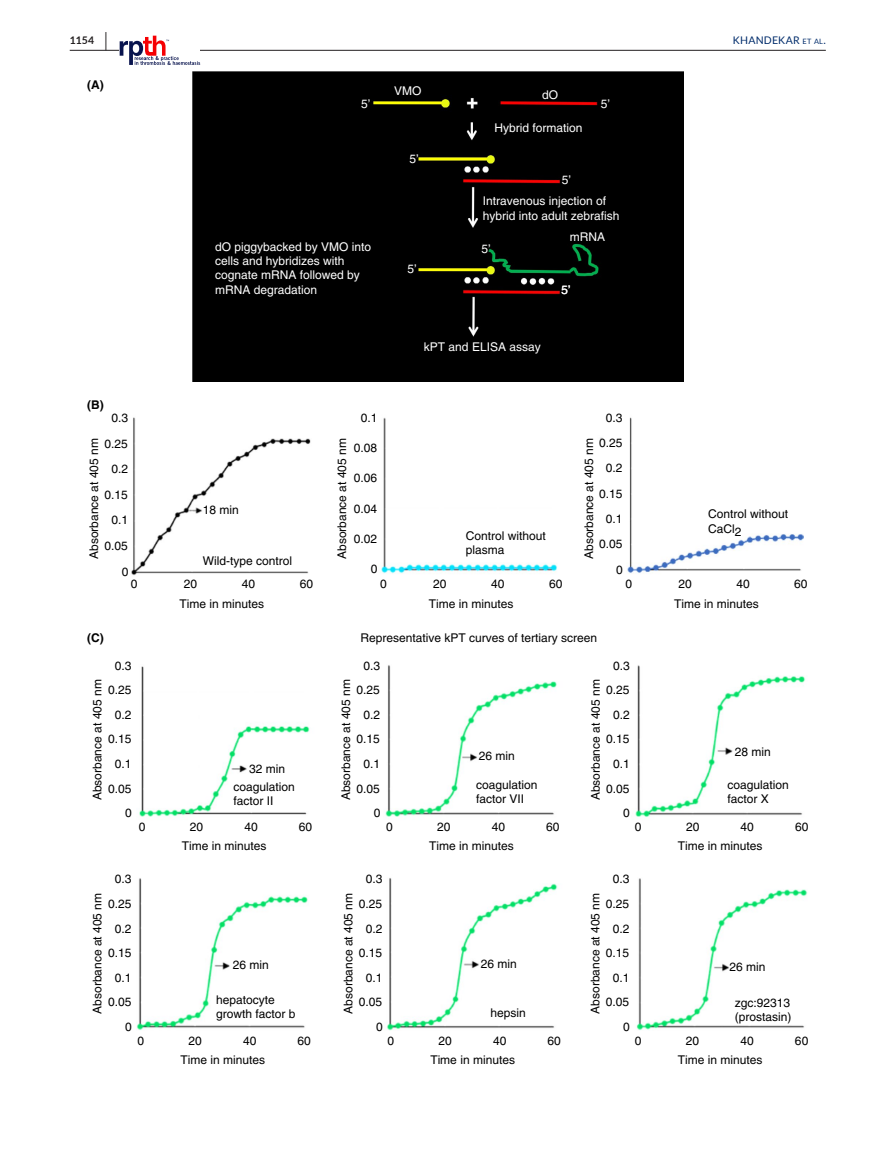
<style>
.page{position:relative;width:893px;height:1174px;background:#fff}
.page>*{position:absolute;margin:0;border:0;box-sizing:border-box;transform-origin:0 0}
.t1{font:12px/19.4px "Helvetica";color:#000}
.t2{font:12px/14.4px "Helvetica";color:#fff}
.t3{font:700 12px "Helvetica";color:#000}
.t4{font:10.5px "Lato";letter-spacing:.025em;color:#002c6b}
.t5{font:700 10.5px "Lato";color:#231f20}
.s1{font-size:19.5px}
.s2{font-size:7.35px}
</style>
<div class="page">
<hr style="left:70px;top:50px;width:756px;height:1px;background:#231f20">
<svg style="left:120px;top:36px;width:80px;height:29px"></svg>
<img style="left:131px;top:417px;width:672px;height:159px">
<img style="left:137px;top:665px;width:670px;height:365px">
<div style="left:193px;top:72px;width:491px;height:309px;background:#000"></div>
<p class="t5" style="left:70px;top:33px;width:39px">1154 <span class="s1">|</span></p>
<p class="t4" style="left:733px;top:33px;width:94px">KHANDEKAR <span class="s2">et al</span>.</p>
<p class="t2" style="left:394px;top:84px;width:29px">VMO</p>
<p class="t2" style="left:542px;top:87px;width:18px">dO</p>
<p class="t2" style="left:361px;top:97px;width:11px">5’</p>
<p class="t2" style="left:601px;top:97px;width:11px">5’</p>
<p class="t3" style="left:87px;top:77px;width:18px">(A)</p>
<p class="t3" style="left:87px;top:397px;width:18px">(B)</p>
<p class="t1" style="left:111px;top:408px;width:18px">0.3</p>
<p class="t2" style="left:215px;top:239px;width:158px">dO piggybacked by VMO into cells and hybridizes with cognate mRNA followed by mRNA degradation</p>
<p class="t1" style="left:361px;top:408px;width:18px">0.1</p>
<p class="t2" style="left:409px;top:152px;width:11px">5’</p>
<p class="t2" style="left:407px;top:261px;width:11px">5’</p>
<p class="t2" style="left:494px;top:120px;width:90px">Hybrid formation</p>
<p class="t2" style="left:562px;top:173px;width:11px">5’</p>
<p class="t2" style="left:483px;top:194px;width:138px">Intravenous injection of hybrid into adult zebrafish</p>
<p class="t2" style="left:481px;top:241px;width:11px">5’</p>
<p class="t2" style="left:570px;top:229px;width:37px">mRNA</p>
<p class="t2" style="left:561px;top:282px;width:11px">5’</p>
<p class="t2" style="left:424px;top:340px;width:118px">kPT and ELISA assay</p>
<p class="t1" style="left:606px;top:408px;width:18px">0.3</p>
<p class="t1" style="left:599px;top:433px;width:25px">0.25</p>
<p class="t1" style="left:84px;top:559px;width:122px;rotate:-90deg">Absorbance at 405 nm</p>
<p class="t1" style="left:332px;top:559px;width:122px;rotate:-90deg">Absorbance at 405 nm</p>
<p class="t1" style="left:579px;top:559px;width:122px;rotate:-90deg">Absorbance at 405 nm</p>
<p class="t1" style="left:105px;top:434px;width:25px">0.25</p>
<p class="t1" style="left:354px;top:438px;width:25px">0.08</p>
<p class="t1" style="left:606px;top:458px;width:18px">0.2</p>
<p class="t1" style="left:111px;top:459px;width:18px">0.2</p>
<p class="t1" style="left:354px;top:468px;width:25px">0.06</p>
<p class="t1" style="left:599px;top:484px;width:25px">0.15</p>
<p class="t1" style="left:105px;top:485px;width:25px">0.15</p>
<p class="t1" style="left:354px;top:499px;width:25px">0.04</p>
<p class="t1" style="left:203px;top:500px;width:38px">18 min</p>
<p class="t1" style="left:606px;top:509px;width:18px">0.1</p>
<p class="t1" style="left:111px;top:510px;width:18px">0.1</p>
<p class="t1" style="left:466px;top:528px;width:82px;line-height:14.4px">Control without plasma</p>
<p class="t1" style="left:354px;top:529px;width:25px">0.02</p>
<p class="t1" style="left:599px;top:534px;width:25px">0.05</p>
<p class="t1" style="left:105px;top:536px;width:25px">0.05</p>
<p class="t1" style="left:203px;top:550px;width:91px">Wild-type control</p>
<p class="t1" style="left:122px;top:562px;width:8px">0</p>
<p class="t1" style="left:371px;top:559px;width:8px">0</p>
<p class="t1" style="left:616px;top:560px;width:8px">0</p>
<p class="t1" style="left:708px;top:506px;width:82px;line-height:14.4px">Control without<br>CaCl2</p>
<p class="t3" style="left:87px;top:631px;width:18px">(C)</p>
<p class="t1" style="left:131px;top:574px;width:8px">0</p>
<p class="t1" style="left:180px;top:574px;width:86px;text-indent:4px">20<br>Time in minutes</p>
<p class="t1" style="left:242px;top:574px;width:15px">40</p>
<p class="t1" style="left:300px;top:574px;width:15px">60</p>
<p class="t1" style="left:380px;top:574px;width:8px">0</p>
<p class="t1" style="left:429px;top:574px;width:86px;text-indent:4px">20<br>Time in minutes</p>
<p class="t1" style="left:360px;top:628px;width:238px">Representative kPT curves of tertiary screen</p>
<p class="t1" style="left:491px;top:574px;width:15px">40</p>
<p class="t1" style="left:549px;top:574px;width:15px">60</p>
<p class="t1" style="left:625px;top:574px;width:8px">0</p>
<p class="t1" style="left:674px;top:574px;width:86px;text-indent:4px">20<br>Time in minutes</p>
<p class="t1" style="left:736px;top:574px;width:15px">40</p>
<p class="t1" style="left:794px;top:574px;width:15px">60</p>
<p class="t1" style="left:115px;top:656px;width:18px">0.3</p>
<p class="t1" style="left:363px;top:656px;width:18px">0.3</p>
<p class="t1" style="left:613px;top:656px;width:18px">0.3</p>
<p class="t1" style="left:88px;top:800px;width:122px;rotate:-90deg">Absorbance at 405 nm</p>
<p class="t1" style="left:108px;top:680px;width:25px">0.25</p>
<p class="t1" style="left:115px;top:705px;width:18px">0.2</p>
<p class="t1" style="left:108px;top:729px;width:25px">0.15</p>
<p class="t1" style="left:115px;top:754px;width:18px">0.1</p>
<p class="t1" style="left:108px;top:778px;width:25px">0.05</p>
<p class="t1" style="left:249px;top:759px;width:38px">32 min</p>
<p class="t1" style="left:234px;top:779px;width:63px;line-height:14.4px">coagulation factor II</p>
<p class="t1" style="left:336px;top:800px;width:122px;rotate:-90deg">Absorbance at 405 nm</p>
<p class="t1" style="left:357px;top:680px;width:25px">0.25</p>
<p class="t1" style="left:363px;top:705px;width:18px">0.2</p>
<p class="t1" style="left:357px;top:729px;width:25px">0.15</p>
<p class="t1" style="left:363px;top:754px;width:18px">0.1</p>
<p class="t1" style="left:357px;top:778px;width:25px">0.05</p>
<p class="t1" style="left:586px;top:800px;width:122px;rotate:-90deg">Absorbance at 405 nm</p>
<p class="t1" style="left:606px;top:680px;width:25px">0.25</p>
<p class="t1" style="left:613px;top:705px;width:18px">0.2</p>
<p class="t1" style="left:606px;top:729px;width:25px">0.15</p>
<p class="t1" style="left:735px;top:742px;width:38px">28 min</p>
<p class="t1" style="left:479px;top:746px;width:38px">26 min</p>
<p class="t1" style="left:613px;top:754px;width:18px">0.1</p>
<p class="t1" style="left:476px;top:777px;width:63px;line-height:14.4px">coagulation factor VII</p>
<p class="t1" style="left:727px;top:777px;width:63px;line-height:14.4px">coagulation factor X</p>
<p class="t1" style="left:606px;top:778px;width:25px">0.05</p>
<p class="t1" style="left:125px;top:803px;width:8px">0</p>
<p class="t1" style="left:374px;top:803px;width:8px">0</p>
<p class="t1" style="left:623px;top:803px;width:8px">0</p>
<p class="t1" style="left:139px;top:817px;width:8px">0</p>
<p class="t1" style="left:182px;top:817px;width:86px;text-indent:8px">20<br>Time in minutes</p>
<p class="t1" style="left:244px;top:817px;width:15px">40</p>
<p class="t1" style="left:299px;top:817px;width:15px">60</p>
<p class="t1" style="left:386px;top:817px;width:8px">0</p>
<p class="t1" style="left:429px;top:817px;width:86px;text-indent:8px">20<br>Time in minutes</p>
<p class="t1" style="left:492px;top:817px;width:15px">40</p>
<p class="t1" style="left:546px;top:817px;width:15px">60</p>
<p class="t1" style="left:635px;top:817px;width:8px">0</p>
<p class="t1" style="left:678px;top:817px;width:86px;text-indent:8px">20<br>Time in minutes</p>
<p class="t1" style="left:740px;top:817px;width:15px">40</p>
<p class="t1" style="left:795px;top:817px;width:15px">60</p>
<p class="t1" style="left:115px;top:869px;width:18px">0.3</p>
<p class="t1" style="left:366px;top:869px;width:18px">0.3</p>
<p class="t1" style="left:613px;top:869px;width:18px">0.3</p>
<p class="t1" style="left:88px;top:1013px;width:122px;rotate:-90deg">Absorbance at 405 nm</p>
<p class="t1" style="left:108px;top:894px;width:25px">0.25</p>
<p class="t1" style="left:115px;top:918px;width:18px">0.2</p>
<p class="t1" style="left:108px;top:943px;width:25px">0.15</p>
<p class="t1" style="left:115px;top:967px;width:18px">0.1</p>
<p class="t1" style="left:108px;top:992px;width:25px">0.05</p>
<p class="t1" style="left:125px;top:1016px;width:8px">0</p>
<p class="t1" style="left:339px;top:1013px;width:122px;rotate:-90deg">Absorbance at 405 nm</p>
<p class="t1" style="left:586px;top:1013px;width:122px;rotate:-90deg">Absorbance at 405 nm</p>
<p class="t1" style="left:359px;top:894px;width:25px">0.25</p>
<p class="t1" style="left:606px;top:894px;width:25px">0.25</p>
<p class="t1" style="left:366px;top:918px;width:18px">0.2</p>
<p class="t1" style="left:613px;top:918px;width:18px">0.2</p>
<p class="t1" style="left:359px;top:943px;width:25px">0.15</p>
<p class="t1" style="left:606px;top:943px;width:25px">0.15</p>
<p class="t1" style="left:233px;top:955px;width:38px">26 min</p>
<p class="t1" style="left:481px;top:954px;width:38px">26 min</p>
<p class="t1" style="left:730px;top:957px;width:38px">26 min</p>
<p class="t1" style="left:490px;top:1003px;width:37px">hepsin</p>
<p class="t1" style="left:735px;top:995px;width:58px;line-height:14.4px">zgc:92313 (prostasin)</p>
<p class="t1" style="left:366px;top:967px;width:18px">0.1</p>
<p class="t1" style="left:613px;top:967px;width:18px">0.1</p>
<p class="t1" style="left:216px;top:992px;width:81px;line-height:14.4px">hepatocyte growth factor b</p>
<p class="t1" style="left:359px;top:992px;width:25px">0.05</p>
<p class="t1" style="left:606px;top:992px;width:25px">0.05</p>
<p class="t1" style="left:376px;top:1016px;width:8px">0</p>
<p class="t1" style="left:623px;top:1016px;width:8px">0</p>
<p class="t1" style="left:243px;top:1031px;width:15px">40</p>
<p class="t1" style="left:298px;top:1031px;width:15px">60</p>
<p class="t1" style="left:387px;top:1031px;width:8px">0</p>
<p class="t1" style="left:430px;top:1031px;width:86px;text-indent:8px">20<br>Time in minutes</p>
<p class="t1" style="left:493px;top:1031px;width:15px">40</p>
<p class="t1" style="left:547px;top:1031px;width:15px">60</p>
<p class="t1" style="left:635px;top:1031px;width:8px">0</p>
<p class="t1" style="left:678px;top:1031px;width:86px;text-indent:8px">20<br>Time in minutes</p>
<p class="t1" style="left:740px;top:1031px;width:15px">40</p>
<p class="t1" style="left:795px;top:1031px;width:15px">60</p>
<p class="t1" style="left:137px;top:1031px;width:8px">0</p>
<p class="t1" style="left:180px;top:1031px;width:86px;text-indent:8px">20<br>Time in minutes</p>
</div>
